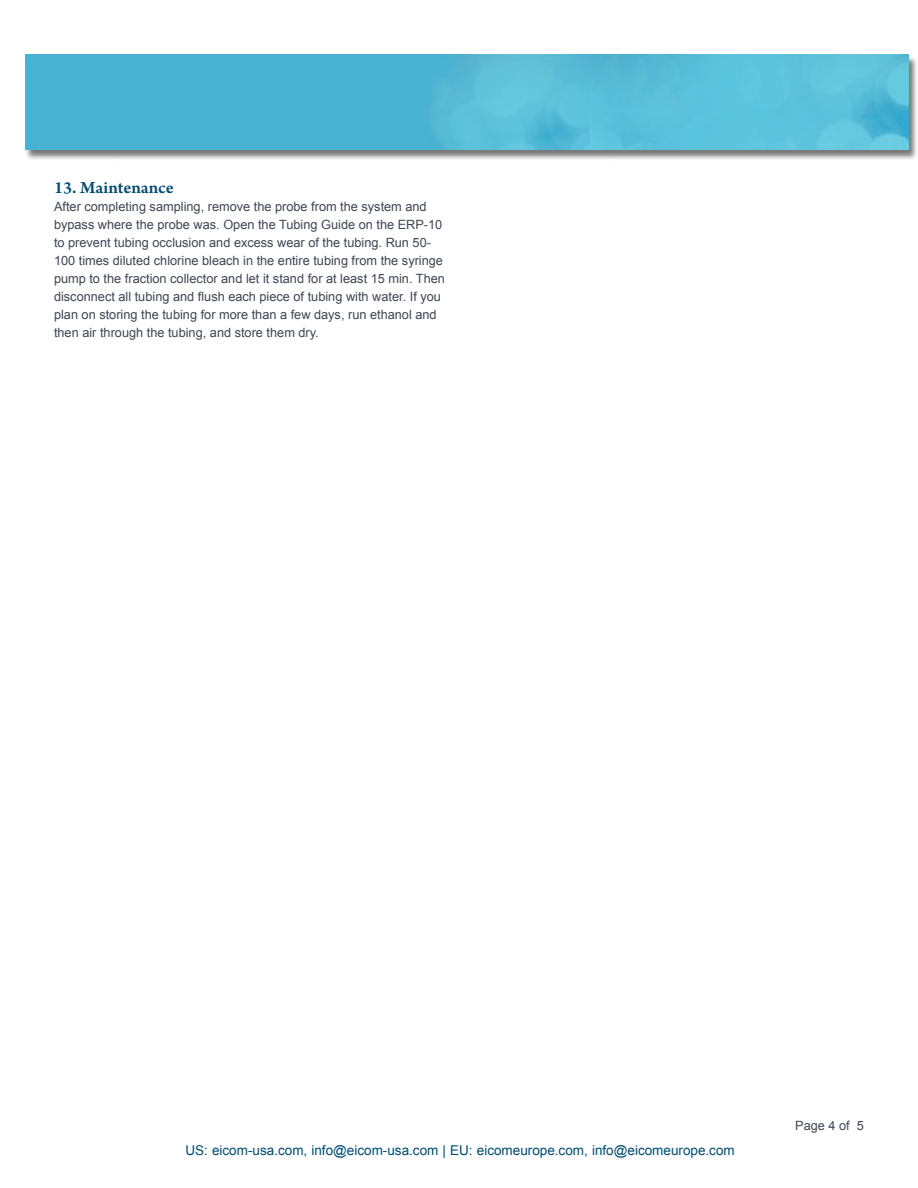
<style>
.page{position:relative;width:918px;height:1188px;background:#fff}
.page>*{position:absolute;margin:0;border:0;box-sizing:border-box;transform-origin:0 0}
.t1{font:18px "Arno Pro Smbd Sm Text";letter-spacing:-.005em;color:#004c72}
.t2{font:13.5px "Arial";color:#004c72}
.t3{font:12.75px/18px "Arial";color:#3d4653}
</style>
<div class="page">
<div style="left:24px;top:55px;width:894px;height:106px;background:#231f20;opacity:.6"></div>
<img style="left:25px;top:54px;width:884px;height:95px">
<h1 class="t1" style="left:54px;top:177px;width:121px">13. Maintenance</h1>
<p class="t3" style="left:54px;top:198px;width:392px">After completing sampling, remove the probe from the system and bypass where the probe was. Open the Tubing Guide on the ERP-10 to prevent tubing occlusion and excess wear of the tubing. Run 50- 100 times diluted chlorine bleach in the entire tubing from the syringe pump to the fraction collector and let it stand for at least 15 min. Then disconnect all tubing and flush each piece of tubing with water. If you plan on storing the tubing for more than a few days, run ethanol and then air through the tubing, and store them dry.</p>
<p class="t2" style="left:185px;top:1141px;width:551px">US: eicom-usa.com, info@eicom-usa.com | EU: eicomeurope.com, info@eicomeurope.com</p>
<p class="t3" style="left:795px;top:1116px;width:70px">Page 4 of 5</p>
</div>
